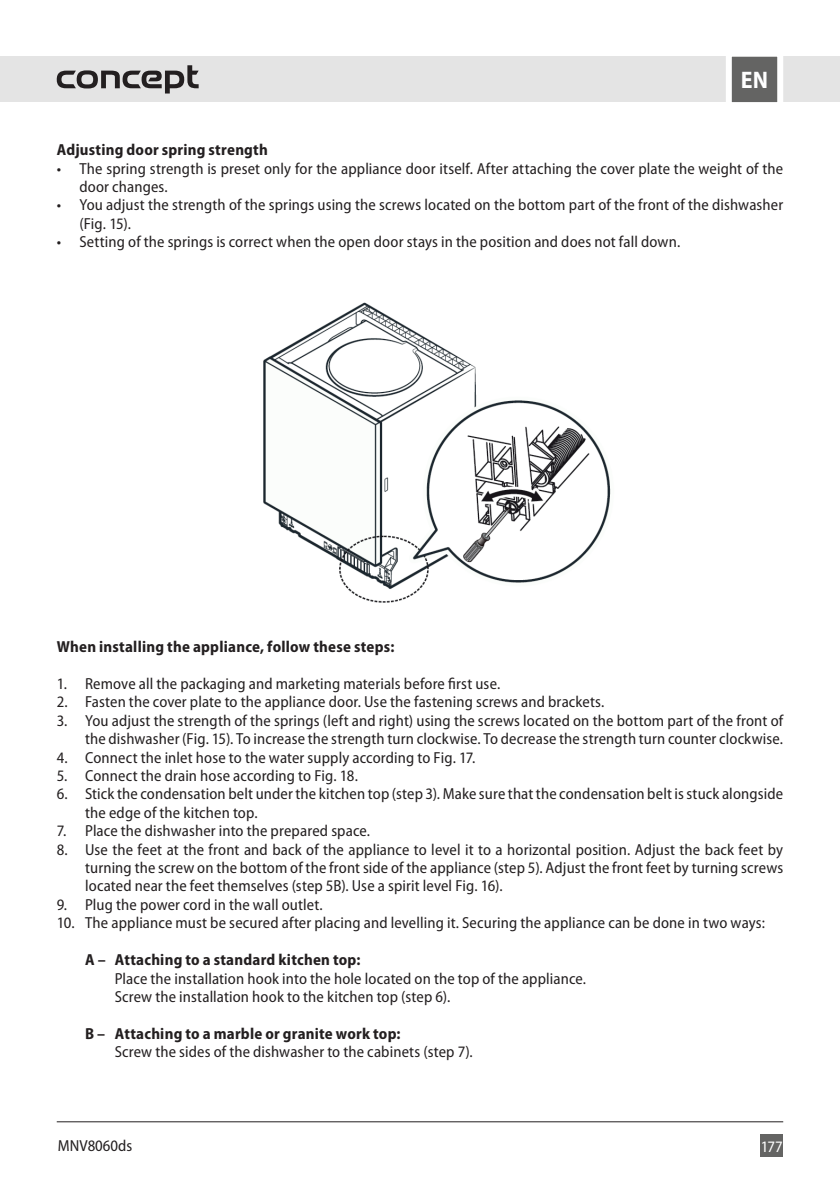
<style>
.page{position:relative;width:840px;height:1191px;background:#fff}
.page>*{position:absolute;margin:0;border:0;box-sizing:border-box;transform-origin:0 0}
.t1{font:700 semi-condensed 24px "Myriad Pro";color:#fff}
.t2{font:semi-condensed 16px/18.4px "Myriad Pro";letter-spacing:.01em;color:#231f20}
.t3{font:700 semi-condensed 16px "Myriad Pro";letter-spacing:.015em;color:#231f20}
.t4{font:semi-condensed 16px "Myriad Pro";color:#fff}
</style>
<div class="page">
<div style="left:0;top:57px;width:839px;height:45px;background:#e4e4e4"></div>
<div style="left:760px;top:1134px;width:22px;height:23px;background:#646463"></div>
<svg style="left:722px;top:56px;width:63px;height:47px"></svg>
<hr style="left:57px;top:1121px;width:725px;height:1px;background:#231f20">
<svg style="left:57px;top:65px;width:141px;height:28px"></svg>
<img style="left:263px;top:302px;width:348px;height:301px">
<h1 class="t1" style="left:740px;top:67px;width:29px">EN</h1>
<p class="t3" style="left:57px;top:141px;width:213px">Adjusting door spring strength</p>
<p class="t2" style="left:79px;top:159px;width:704px;text-indent:-23px">• The spring strength is preset only for the appliance door itself. After attaching the cover plate the weight of the door changes.</p>
<p class="t2" style="left:79px;top:196px;width:704px;text-indent:-23px">• You adjust the strength of the springs using the screws located on the bottom part of the front of the dishwasher (Fig. 15).</p>
<p class="t2" style="left:57px;top:233px;width:624px">• Setting of the springs is correct when the open door stays in the position and does not fall down.</p>
<p class="t3" style="left:57px;top:638px;width:339px">When installing the appliance, follow these steps:</p>
<p class="t2" style="left:57px;top:675px;width:445px">1. Remove all the packaging and marketing materials before first use.</p>
<p class="t2" style="left:57px;top:693px;width:549px">2. Fasten the cover plate to the appliance door. Use the fastening screws and brackets.</p>
<p class="t2" style="left:57px;top:711px;width:727px;text-align:right">3. You adjust the strength of the springs (left and right) using the screws located on the bottom part of the front of the dishwasher (Fig. 15). To increase the strength turn clockwise. To decrease the strength turn counter clockwise.</p>
<p class="t2" style="left:57px;top:748px;width:420px">4. Connect the inlet hose to the water supply according to Fig. 17.</p>
<p class="t2" style="left:57px;top:767px;width:302px">5. Connect the drain hose according to Fig. 18.</p>
<p class="t2" style="left:85px;top:785px;width:699px;text-indent:-28px">6. Stick the condensation belt under the kitchen top (step 3). Make sure that the condensation belt is stuck alongside the edge of the kitchen top.</p>
<p class="t2" style="left:57px;top:822px;width:315px">7. Place the dishwasher into the prepared space.</p>
<p class="t2" style="left:85px;top:840px;width:699px;text-align:justify;text-indent:-28px">8. Use the feet at the front and back of the appliance to level it to a horizontal position. Adjust the back feet by turning the screw on the bottom of the front side of the appliance (step 5). Adjust the front feet by turning screws located near the feet themselves (step 5B). Use a spirit level Fig. 16).</p>
<p class="t2" style="left:57px;top:895px;width:267px">9. Plug the power cord in the wall outlet.</p>
<p class="t2" style="left:57px;top:914px;width:709px">10. The appliance must be secured after placing and levelling it. Securing the appliance can be done in two ways:</p>
<p class="t3" style="left:85px;top:950px;width:277px">A – Attaching to a standard kitchen top:</p>
<p class="t2" style="left:115px;top:969px;width:472px">Place the installation hook into the hole located on the top of the appliance.<br>Screw the installation hook to the kitchen top (step 6).</p>
<p class="t3" style="left:85px;top:1024px;width:317px">B – Attaching to a marble or granite work top:</p>
<p class="t2" style="left:115px;top:1043px;width:359px">Screw the sides of the dishwasher to the cabinets (step 7).</p>
<p class="t2" style="left:58px;top:1136px;width:76px">MNV8060ds</p>
<p class="t4" style="left:760px;top:1138px;width:23px">177</p>
</div>
